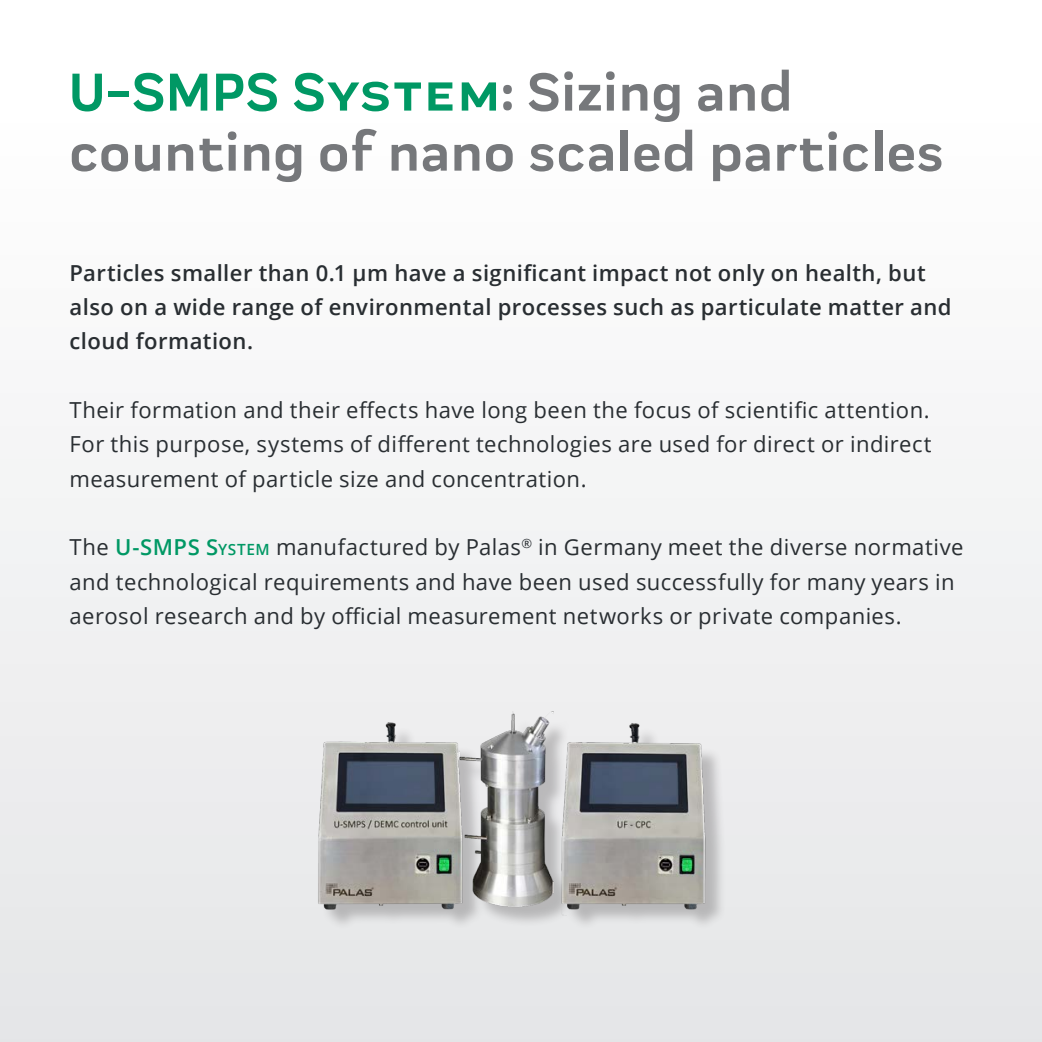
<style>
.page{position:relative;width:1042px;height:1042px;background:#fff}
.page>*{position:absolute;margin:0;border:0;box-sizing:border-box;transform-origin:0 0}
.Einf__Abs{font:700 55.12px/60px "Praktika";letter-spacing:.02em;color:#76787b}
.Einf__Abs-2{font:22.05px/34.3px "Open Sans";letter-spacing:.02em;color:#292e32;text-align:justify}
.Einf__Abs-3{font:600 22.05px/34.3px "Open Sans";letter-spacing:.02em;color:#292e32}
.s1{color:#009864}
.s2{font-weight:600;color:#009864}
.s3{font-weight:600;font-size:15.4px;color:#009864}
</style>
<div class="page">
<div style="left:0;top:0;width:1042px;height:1042px;background:linear-gradient(to bottom,#fff,#e5e6e7)"></div>
<img style="left:286px;top:690px;width:454px;height:244px">
<p class="Einf__Abs" style="left:69px;top:57px;width:875px"><span class="s1">U-SMPS System</span>: Sizing and counting of nano scaled particles</p>
<p class="Einf__Abs-3" style="left:69px;top:255px;width:884px">Particles smaller than 0.1 µm have a significant impact not only on health, but also on a wide range of environmental processes such as particulate matter and cloud formation.</p>
<p class="Einf__Abs-2" style="left:69px;top:392px;width:864px">Their formation and their effects have long been the focus of scientific attention.<br>For this purpose, systems of different technologies are used for direct or indirect measurement of particle size and concentration.</p>
<p class="Einf__Abs-2" style="left:69px;top:529px;width:896px;text-align:left">The <span class="s2">U-SMPS S</span><span class="s3">YSTEM</span> manufactured by Palas<sup>®</sup> in Germany meet the diverse normative and technological requirements and have been used successfully for many years in aerosol research and by official measurement networks or private companies.</p>
</div>
